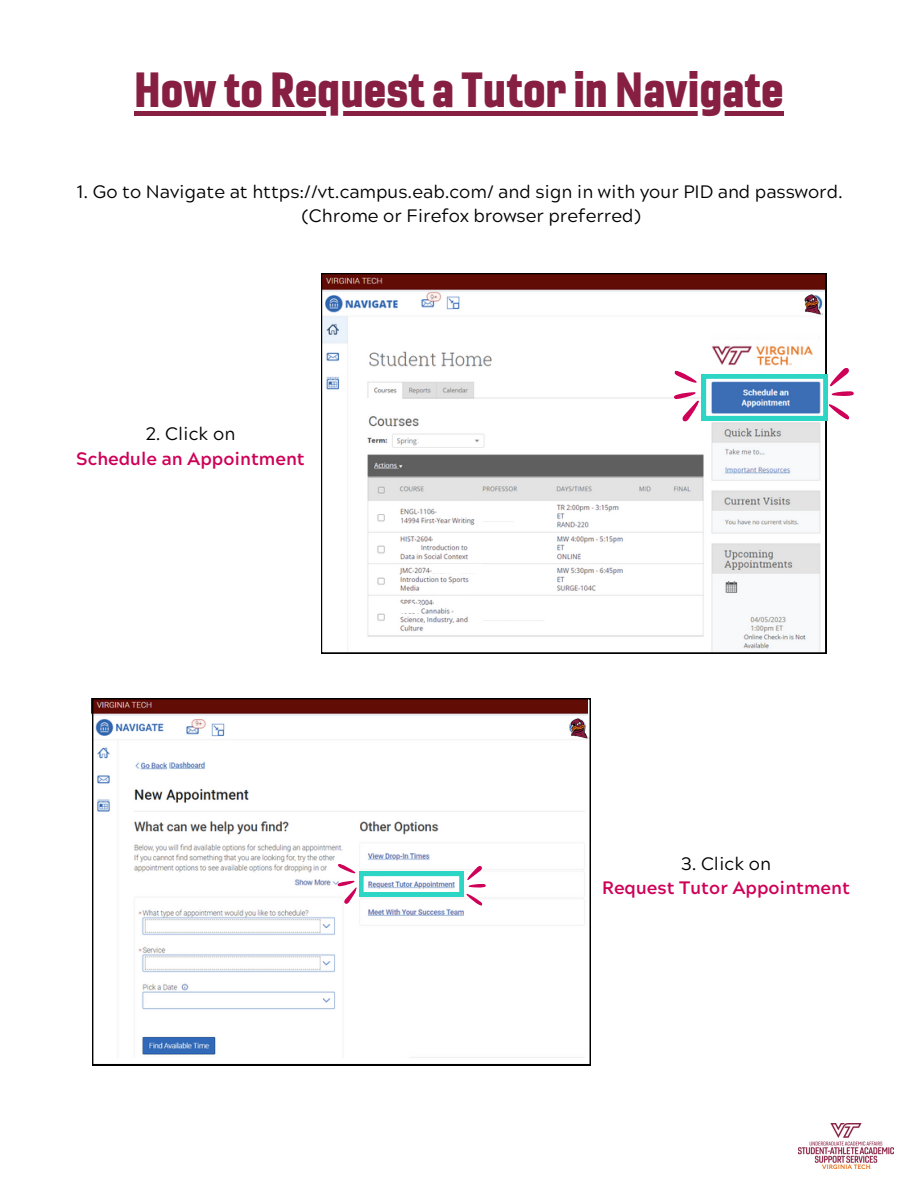
<style>
.page{position:relative;width:918px;height:1188px;background:#fff}
.page>*{position:absolute;margin:0;border:0;box-sizing:border-box;transform-origin:0 0}
.t1{font:48px "Gineso Con Bla";color:#861f41}
.t2{font:18px "Acherus Grotesque";color:#000}
.t3{font:700 18px "Acherus Grotesque";color:#ce0058}
</style>
<div class="page">
<hr style="left:134px;top:111px;width:650px;height:4px;background:#861f41">
<svg style="left:321px;top:273px;width:505px;height:380px"></svg>
<svg style="left:665px;top:364px;width:189px;height:60px"></svg>
<svg style="left:92px;top:698px;width:499px;height:367px"></svg>
<img style="left:799px;top:1124px;width:94px;height:45px">
<p class="t1" style="left:134px;top:55px;width:651px">Howto Request a Tutor in Navigate</p>
<p class="t2" style="left:77px;top:181px;width:767px">1. Go to Navigate at https://vt.campus.eab.com/ and sign in with your PID and password.</p>
<p class="t2" style="left:302px;top:205px;width:340px">(Chrome or Firefox browser preferred)</p>
<p class="t2" style="left:146px;top:423px;width:91px">2. Click on</p>
<p class="t3" style="left:76px;top:448px;width:230px">Schedule an Appointment</p>
<p class="t2" style="left:681px;top:853px;width:91px">3. Click on</p>
<p class="t3" style="left:602px;top:877px;width:249px">Request Tutor Appointment</p>
</div>
